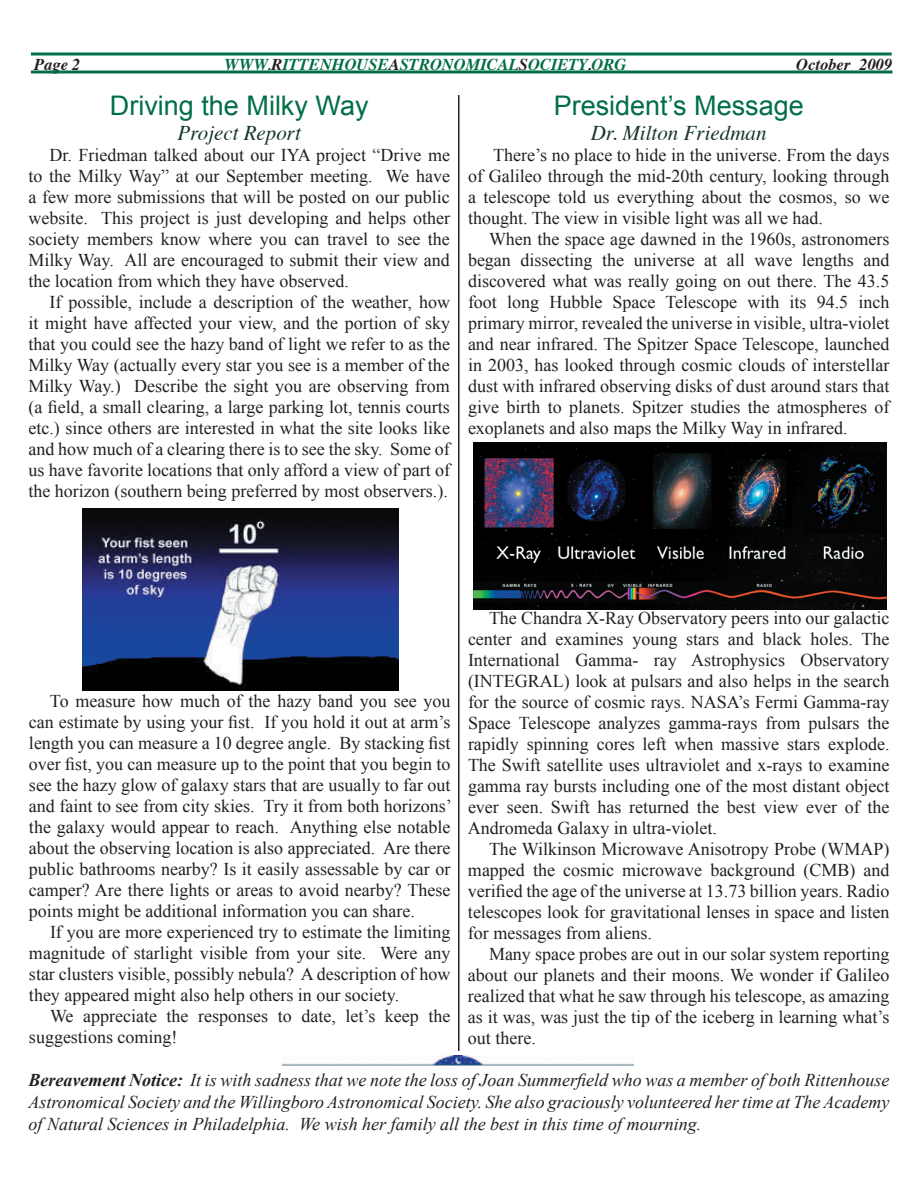
<style>
.page{position:relative;width:918px;height:1188px;background:#fff}
.page>*{position:absolute;margin:0;border:0;box-sizing:border-box;transform-origin:0 0}
.t1{font:27px "Arial";color:#016f45}
.t2{font:italic 21px "Times";color:#163726}
.t3{font:18px/21px "Times New Roman";color:#231f20;text-align:justify}
.t4{font:italic 18px/21.6px "Times New Roman";color:#231f20;text-align:justify}
.t5{font:italic 700 16.5px "Times";color:#016f45}
.t6{font:italic 700 16.5px "Times";color:#231f20}
.s1{color:#231f20}
.s2{font-weight:700}
</style>
<div class="page">
<svg style="left:31px;top:52px;width:861px;height:4px;background:#409273"></svg>
<hr style="left:31px;top:70px;width:861px;height:3px;background:#016f45">
<hr style="left:458px;top:95px;width:2px;height:956px;background:#231f20">
<img style="left:283px;top:1055px;width:351px;height:11px">
<img style="left:83px;top:508px;width:315px;height:183px">
<img style="left:474px;top:442px;width:412px;height:167px">
<p class="t6" style="left:34px;top:49px;width:48px">Page 2</p>
<p class="t5" style="left:224px;top:49px;width:403px">WWW.<span class="s1">R</span>ITTENHOUSE<span class="s1">A</span>STRONOMICAL<span class="s1">S</span>OCIETY<span class="s1">.</span>ORG</p>
<p class="t6" style="left:796px;top:49px;width:98px">October 2009</p>
<h1 class="t1" style="left:110px;top:88px;width:260px">Driving the Milky Way</h1>
<p class="t2" style="left:178px;top:115px;width:125px">Project Report</p>
<p class="t3" style="left:28px;top:145px;width:423px;text-indent:21px">Dr. Friedman talked about our IYA project “Drive me to the Milky Way” at our September meeting. We have a few more submissions that will be posted on our public website. This project is just developing and helps other society members know where you can travel to see the Milky Way. All are encouraged to submit their view and the location from which they have observed.</p>
<p class="t3" style="left:28px;top:292px;width:423px;text-indent:21px">If possible, include a description of the weather, how it might have affected your view, and the portion of sky that you could see the hazy band of light we refer to as the Milky Way (actually every star you see is a member of the Milky Way.) Describe the sight you are observing from (a field, a small clearing, a large parking lot, tennis courts etc.) since others are interested in what the site looks like and how much of a clearing there is to see the sky. Some of us have favorite locations that only afford a view of part of the horizon (southern being preferred by most observers.).</p>
<h1 class="t1" style="left:554px;top:88px;width:252px">President’s Message</h1>
<p class="t2" style="left:591px;top:115px;width:177px">Dr. Milton Friedman</p>
<p class="t3" style="left:468px;top:145px;width:423px;text-indent:25px">There’s no place to hide in the universe. From the days of Galileo through the mid-20th century, looking through a telescope told us everything about the cosmos, so we thought. The view in visible light was all we had.</p>
<p class="t3" style="left:468px;top:229px;width:423px;text-indent:21px">When the space age dawned in the 1960s, astronomers began dissecting the universe at all wave lengths and discovered what was really going on out there. The 43.5 foot long Hubble Space Telescope with its 94.5 inch primary mirror, revealed the universe in visible, ultra-violet and near infrared. The Spitzer Space Telescope, launched in 2003, has looked through cosmic clouds of interstellar dust with infrared observing disks of dust around stars that give birth to planets. Spitzer studies the atmospheres of exoplanets and also maps the Milky Way in infrared.</p>
<p class="t3" style="left:468px;top:608px;width:423px;text-indent:21px">The Chandra X-Ray Observatory peers into our galactic center and examines young stars and black holes. The International Gamma- ray Astrophysics Observatory (INTEGRAL) look at pulsars and also helps in the search for the source of cosmic rays. NASA’s Fermi Gamma-ray Space Telescope analyzes gamma-rays from pulsars the rapidly spinning cores left when massive stars explode.<br>The Swift satellite uses ultraviolet and x-rays to examine gamma ray bursts including one of the most distant object ever seen. Swift has returned the best view ever of the Andromeda Galaxy in ultra-violet.</p>
<p class="t3" style="left:468px;top:839px;width:423px;text-indent:21px">The Wilkinson Microwave Anisotropy Probe (WMAP) mapped the cosmic microwave background (CMB) and verified the age of the universe at 13.73 billion years. Radio telescopes look for gravitational lenses in space and listen for messages from aliens.</p>
<p class="t3" style="left:468px;top:944px;width:423px;text-indent:21px">Many space probes are out in our solar system reporting about our planets and their moons. We wonder if Galileo realized that what he saw through his telescope, as amazing as it was, was just the tip of the iceberg in learning what’s out there.</p>
<p class="t4" style="left:28px;top:1069px;width:862px"><span class="s2">Bereavement Notice:</span> It is with sadness that we note the loss of Joan Summerfield who was a member of both Rittenhouse Astronomical Society and the Willingboro Astronomical Society. She also graciously volunteered her time at The Academy of Natural Sciences in Philadelphia. We wish her family all the best in this time of mourning.</p>
<p class="t3" style="left:29px;top:691px;width:424px;text-indent:21px">To measure how much of the hazy band you see you can estimate by using your fist. If you hold it out at arm’s length you can measure a 10 degree angle. By stacking fist over fist, you can measure up to the point that you begin to see the hazy glow of galaxy stars that are usually to far out and faint to see from city skies. Try it from both horizons’ the galaxy would appear to reach. Anything else notable about the observing location is also appreciated. Are there public bathrooms nearby? Is it easily assessable by car or camper? Are there lights or areas to avoid nearby? These points might be additional information you can share.</p>
<p class="t3" style="left:29px;top:922px;width:423px;text-indent:21px">If you are more experienced try to estimate the limiting magnitude of starlight visible from your site. Were any star clusters visible, possibly nebula? A description of how they appeared might also help others in our society.</p>
<p class="t3" style="left:29px;top:1006px;width:423px;text-indent:21px">We appreciate the responses to date, let’s keep the suggestions coming!</p>
</div>
